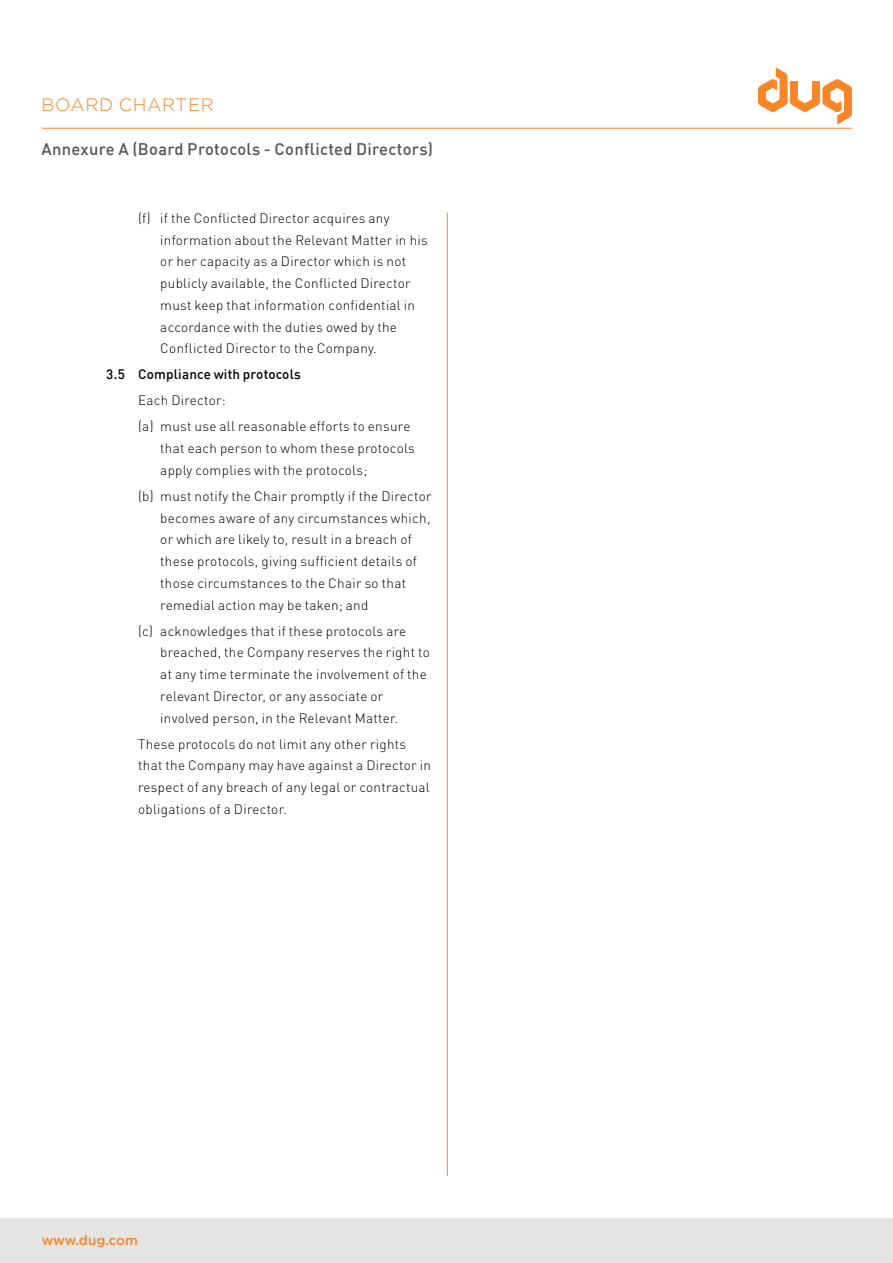
<style>
.page{position:relative;width:893px;height:1263px;background:#fff}
.page>*{position:absolute;margin:0;border:0;box-sizing:border-box;transform-origin:0 0}
.t1{font:300 18px "Gotham";letter-spacing:.04em;color:#f68628}
.t2{font:500 16.5px "DIN";letter-spacing:.02em;color:#54565a}
.t3{font:300 13.5px/21.8px "DIN Pro";letter-spacing:.02em;color:#000}
.t4{font:500 13.5px "DIN";letter-spacing:.015em;color:#000}
.t5{font:500 13.5px "Gotham";letter-spacing:-.005em;color:#f68628}
</style>
<div class="page">
<div style="left:0;top:1218px;width:893px;height:45px;background:#e5e4e4"></div>
<svg style="left:758px;top:67px;width:94px;height:58px"></svg>
<hr style="left:41px;top:128px;width:810px;height:1px;background:#f68628">
<hr style="left:447px;top:213px;width:1px;height:963px;background:#f68628">
<h1 class="t1" style="left:41px;top:95px;width:174px">BOARD CHARTER</h1>
<p class="t2" style="left:41px;top:138px;width:393px">Annexure A (Board Protocols - Conflicted Directors)</p>
<p class="t3" style="left:160px;top:206px;width:269px;text-indent:-22px">(f) if the Conflicted Director acquires any information about the Relevant Matter in his or her capacity as a Director which is not publicly available, the Conflicted Director must keep that information confidential in accordance with the duties owed by the Conflicted Director to the Company.</p>
<p class="t4" style="left:106px;top:366px;width:196px">3.5 Compliance with protocols</p>
<p class="t3" style="left:138px;top:386px;width:274px;line-height:26px">Each Director:<br>(a) must use all reasonable efforts to ensure</p>
<p class="t3" style="left:160px;top:436px;width:256px">that each person to whom these protocols apply complies with the protocols;</p>
<p class="t3" style="left:160px;top:484px;width:273px;text-indent:-22px">(b) must notify the Chair promptly if the Director becomes aware of any circumstances which, or which are likely to, result in a breach of these protocols, giving sufficient details of those circumstances to the Chair so that remedial action may be taken; and</p>
<p class="t3" style="left:160px;top:619px;width:271px;text-indent:-22px">(c) acknowledges that if these protocols are breached, the Company reserves the right to at any time terminate the involvement of the relevant Director, or any associate or involved person, in the Relevant Matter.</p>
<p class="t3" style="left:138px;top:732px;width:294px">These protocols do not limit any other rights that the Company may have against a Director in respect of any breach of any legal or contractual obligations of a Director.</p>
<p class="t5" style="left:42px;top:1232px;width:98px">www.dug.com</p>
</div>
